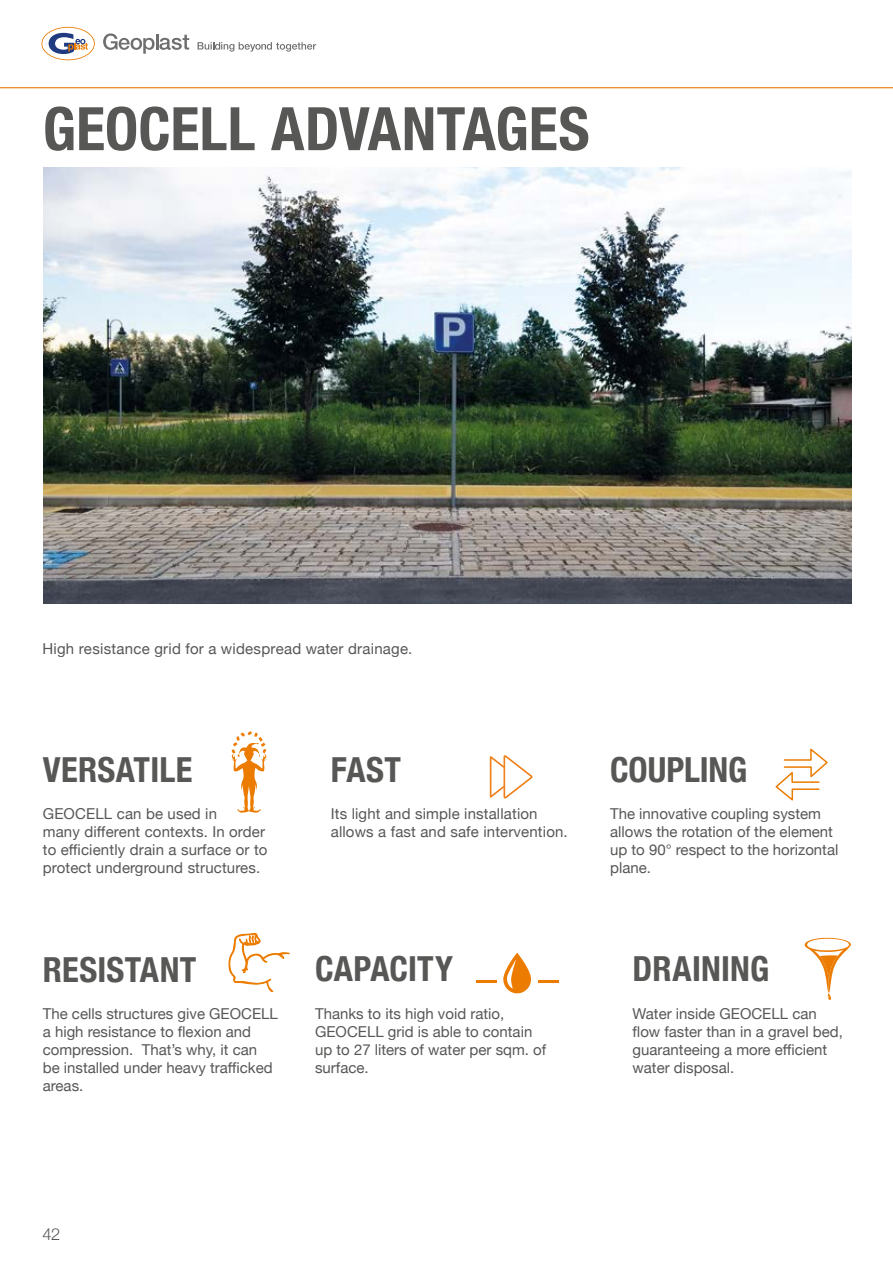
<style>
.page{position:relative;width:893px;height:1263px;background:#fff}
.page>*{position:absolute;margin:0;border:0;box-sizing:border-box;transform-origin:0 0}
.t1{font:700 condensed 60px "Helvetica Neue";color:#575756}
.t2{font:700 condensed 34.5px "Helvetica Neue";letter-spacing:.005em;color:#575756}
.t3{font:300 16.5px "Helvetica Neue";color:#575756}
.t4{font:15px/18px "Helvetica Neue";color:#575756}
.t5{font:15px "Helvetica Neue";letter-spacing:.02em;color:#575756}
</style>
<div class="page">
<hr style="left:0;top:87px;width:893px;height:1px;background:#ec7c01">
<svg style="left:41px;top:27px;width:54px;height:33px"></svg>
<svg style="left:103px;top:33px;width:86px;height:21px"></svg>
<svg style="left:198px;top:42px;width:118px;height:10px"></svg>
<img style="left:43px;top:168px;width:808px;height:435px">
<svg style="left:489px;top:755px;width:44px;height:44px"></svg>
<svg style="left:229px;top:933px;width:61px;height:59px"></svg>
<svg style="left:805px;top:938px;width:46px;height:62px"></svg>
<svg style="left:503px;top:952px;width:28px;height:42px"></svg>
<hr style="left:476px;top:980px;width:20px;height:3px;background:#ec7c01">
<hr style="left:538px;top:980px;width:21px;height:3px;background:#ec7c01">
<svg style="left:775px;top:748px;width:53px;height:53px"></svg>
<svg style="left:231px;top:731px;width:35px;height:82px"></svg>
<h1 class="t1" style="left:43px;top:79px;width:548px">GEOCELL ADVANTAGES</h1>
<p class="t5" style="left:42px;top:638px;width:371px">High resistance grid for a widespread water drainage.</p>
<h2 class="t2" style="left:43px;top:741px;width:151px">VERSATILE</h2>
<p class="t4" style="left:43px;top:806px;width:226px">GEOCELL can be used in<br>many different contexts. In order to efficiently drain a surface or to protect underground structures.</p>
<h2 class="t2" style="left:43px;top:941px;width:155px">RESISTANT</h2>
<p class="t4" style="left:43px;top:1005px;width:237px">The cells structures give GEOCELL a high resistance to flexion and compression. That’s why, it can be installed under heavy trafficked areas.</p>
<h2 class="t2" style="left:331px;top:741px;width:72px">FAST</h2>
<p class="t4" style="left:331px;top:806px;width:238px">Its light and simple installation allows a fast and safe intervention.</p>
<h2 class="t2" style="left:315px;top:940px;width:139px">CAPACITY</h2>
<p class="t4" style="left:315px;top:1005px;width:233px">Thanks to its high void ratio,<br>GEOCELL grid is able to contain up to 27 liters of water per sqm. of surface.</p>
<h2 class="t2" style="left:610px;top:741px;width:139px">COUPLING</h2>
<p class="t4" style="left:610px;top:806px;width:230px">The innovative coupling system allows the rotation of the element up to 90° respect to the horizontal plane.</p>
<h2 class="t2" style="left:633px;top:940px;width:138px">DRAINING</h2>
<p class="t4" style="left:633px;top:1005px;width:212px">Water inside GEOCELL can flow faster than in a gravel bed, guaranteeing a more efficient water disposal.</p>
<p class="t3" style="left:43px;top:1220px;width:19px">42</p>
</div>
